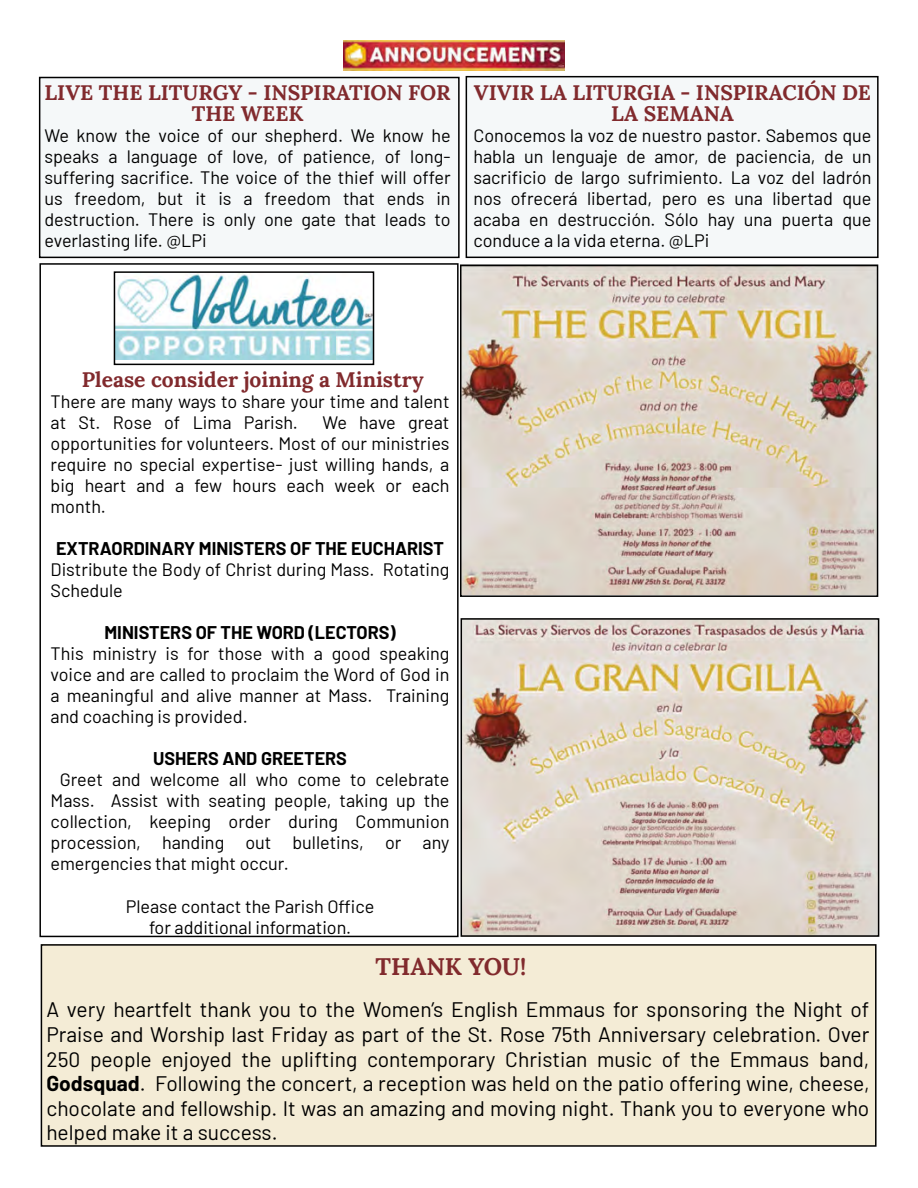
<style>
.page{position:relative;width:918px;height:1188px;background:#fff}
.page>*{position:absolute;margin:0;border:0;box-sizing:border-box;transform-origin:0 0}
.My_Header{font:700 24px "Xgtjvm Lora";color:#812a2d}
.Barlow{font:21px/24.5px "Tlypqn Barlow";color:#000;text-align:justify}
.My_Header-2{font:700 21px/21px "Xgtjvm Lora";color:#812a2d;text-align:center}
.Barlow-2{font:18px/21px "Tlypqn Barlow";color:#000;text-align:justify}
.Barlow-3{font:700 18px "Cnkfkv Barlow";color:#000}
.s1{font-family:"Qxjjvp Lora"}
.s2{font-family:"Gcrljl Barlow";font-weight:700}
</style>
<div class="page">
<div style="left:41px;top:945px;width:835px;height:201px;background:#f4ecd6"></div>
<div style="left:41px;top:944px;width:836px;height:203px;border:2px solid #000"></div>
<div style="left:466px;top:77px;width:412px;height:180px;background:#f5f8f9"></div>
<div style="left:466px;top:76px;width:413px;height:182px;border:2px solid #000"></div>
<div style="left:40px;top:78px;width:419px;height:179px;background:#f5f8f9"></div>
<div style="left:39px;top:77px;width:421px;height:181px;border:2px solid #000"></div>
<div style="left:39px;top:263px;width:420px;height:674px;border:2px solid #000"></div>
<img style="left:344px;top:41px;width:220px;height:30px">
<img style="left:117px;top:274px;width:254px;height:86px">
<div style="left:114px;top:271px;width:260px;height:94px;border:2px solid #000"></div>
<img style="left:463px;top:267px;width:412px;height:327px">
<div style="left:460px;top:264px;width:418px;height:333px;border:2px solid #000"></div>
<img style="left:464px;top:621px;width:412px;height:313px">
<div style="left:461px;top:618px;width:418px;height:319px;border:2px solid #000"></div>
<p class="My_Header-2" style="left:45px;top:81px;width:407px">LIVE THE LITURGY - INSPIRATION FOR<br><span class="s1">THE WEEK</span></p>
<p class="Barlow-2" style="left:44px;top:124px;width:408px">We know the voice of our shepherd. We know he speaks a language of love, of patience, of long&shy;suffering sacrifice. The voice of the thief will offer us freedom, but it is a freedom that ends in destruction. There is only one gate that leads to everlasting life. @LPi</p>
<p class="My_Header-2" style="left:474px;top:81px;width:399px">VIVIR LA LITURGIA - INSPIRACIÓN DE<br><span class="s1">LA SEMANA</span></p>
<p class="Barlow-2" style="left:473px;top:124px;width:400px">Conocemos la voz de nuestro pastor. Sabemos que habla un lenguaje de amor, de paciencia, de un sacrificio de largo sufrimiento. La voz del ladrón nos ofrecerá libertad, pero es una libertad que acaba en destrucción. Sólo hay una puerta que conduce a la vida eterna. @LPi</p>
<p class="My_Header-2" style="left:82px;top:368px;width:343px">Please consider joining a Ministry</p>
<p class="Barlow-2" style="left:51px;top:390px;width:401px">There are many ways to share your time and talent at St. Rose of Lima Parish.</p>
<p class="Barlow-2" style="left:51px;top:411px;width:401px;text-indent:272px">We have great opportunities for volunteers. Most of our ministries require no special expertise- just willing hands, a big heart and a few hours each week or each month.</p>
<p class="Barlow-3" style="left:56px;top:536px;width:389px">EXTRAORDINARY MINISTERS OF THE EUCHARIST</p>
<p class="Barlow-2" style="left:51px;top:558px;width:400px">Distribute the Body of Christ during Mass. Rotating<br>Schedule</p>
<p class="Barlow-3" style="left:104px;top:620px;width:293px">MINISTERS OF THE WORD (LECTORS)</p>
<p class="Barlow-2" style="left:51px;top:642px;width:401px">This ministry is for those with a good speaking voice and are called to proclaim the Word of God in a meaningful and alive manner at Mass. Training and coaching is provided.</p>
<p class="Barlow-3" style="left:153px;top:746px;width:195px">USHERS AND GREETERS</p>
<p class="Barlow-2" style="left:51px;top:768px;width:401px;text-indent:9px">Greet and welcome all who come to celebrate Mass. Assist with seating people, taking up the collection, keeping order during Communion procession, handing out bulletins, or any emergencies that might occur.</p>
<p class="Barlow-2" style="left:126px;top:894px;width:250px">Please contact the Parish Office</p>
<p class="Barlow-2" style="left:149px;top:915px;width:204px">for additional information.</p>
<p class="My_Header" style="left:375px;top:949px;width:152px">THANK YOU!</p>
<p class="Barlow" style="left:46px;top:996px;width:825px">A very heartfelt thank you to the Women’s English Emmaus for sponsoring the Night of Praise and Worship last Friday as part of the St. Rose 75th Anniversary celebration. Over 250 people enjoyed the uplifting contemporary Christian music of the Emmaus band, <span class="s2">Godsquad</span>. Following the concert, a reception was held on the patio offering wine, cheese, chocolate and fellowship. It was an amazing and moving night. Thank you to everyone who helped make it a success.</p>
</div>
